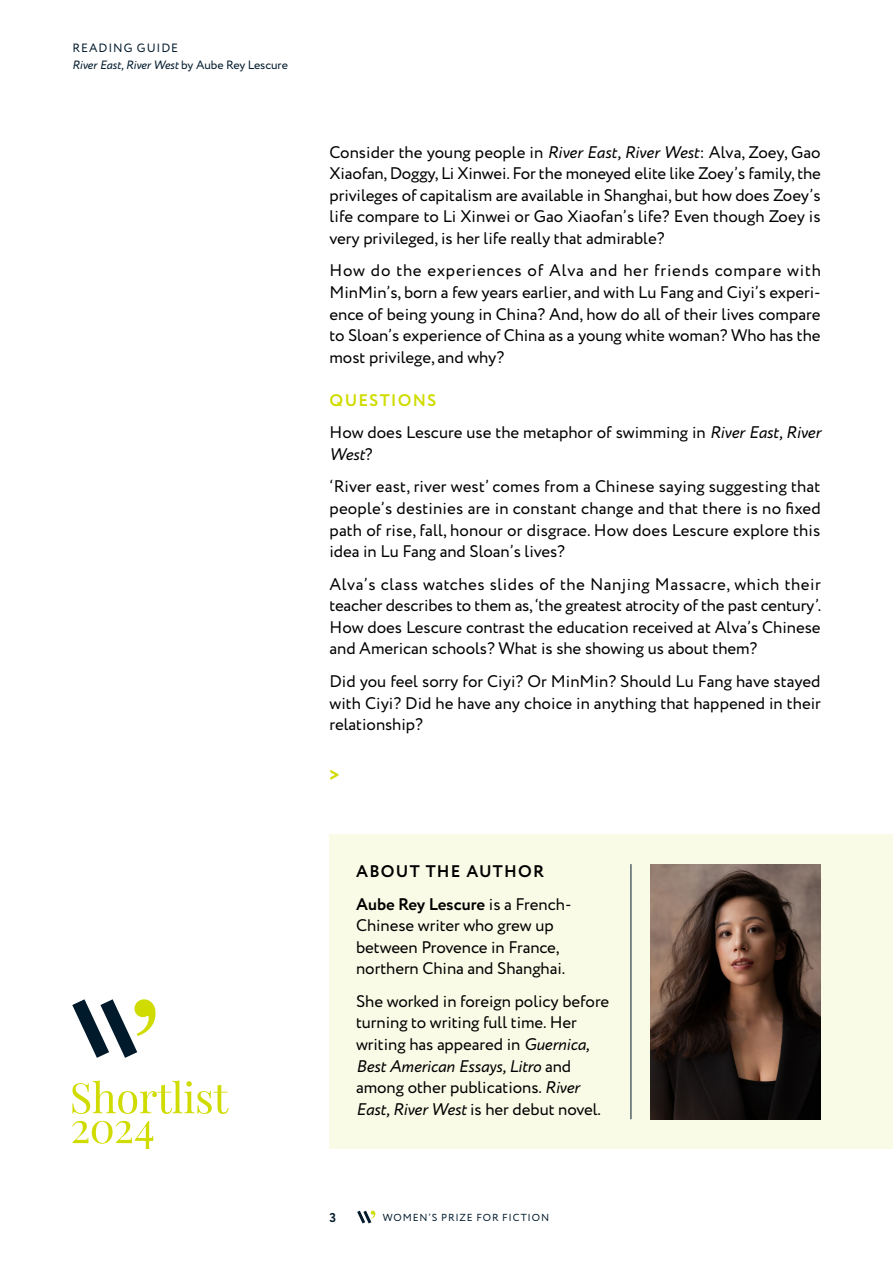
<style>
.page{position:relative;width:893px;height:1263px;background:#fff}
.page>*{position:absolute;margin:0;border:0;box-sizing:border-box;transform-origin:0 0}
.t1{font:16.8px/21.6px "Circe";letter-spacing:-.005em;color:#000;text-align:justify}
.t2{font:700 16.8px/32.4px "Circe";letter-spacing:.02em;color:#000}
.t3{font:700 12.75px "Circe";color:#001a2c}
.t4{font:italic 12px "Circe";letter-spacing:-.005em;color:#001a2c}
.t5{font:12px "Circe";letter-spacing:.08em;color:#001a2c}
.t6{font:10.2px "Circe";letter-spacing:.08em;color:#001a2c}
.s1{font-style:normal}
.s2{font-style:italic}
.s3{font-weight:700;color:#d0dc00}
.s4{font-weight:400}
</style>
<div class="page">
<svg style="left:357px;top:1211px;width:18px;height:12px"></svg>
<div style="left:330px;top:834px;width:563px;height:315px;background:#fafbe6"></div>
<img style="left:651px;top:864px;width:170px;height:255px">
<hr style="left:631px;top:864px;width:1px;height:255px;background:#001a2c">
<svg style="left:330px;top:770px;width:9px;height:10px"></svg>
<svg style="left:72px;top:1080px;width:157px;height:34px"></svg>
<svg style="left:72px;top:1121px;width:81px;height:28px"></svg>
<svg style="left:72px;top:999px;width:84px;height:59px"></svg>
<p class="t5" style="left:72px;top:40px;width:107px">READING GUIDE</p>
<p class="t4" style="left:72px;top:57px;width:217px">River East, River West <span class="s1">by Aube Rey Lescure</span></p>
<p class="t1" style="left:330px;top:142px;width:493px">Consider the young people in <span class="s2">River East, River West</span>: Alva, Zoey, Gao Xiaofan, Doggy, Li Xinwei. For the moneyed elite like Zoey’s family, the privileges of capitalism are available in Shanghai, but how does Zoey’s life compare to Li Xinwei or Gao Xiaofan’s life? Even though Zoey is very privileged, is her life really that admirable?</p>
<p class="t1" style="left:330px;top:260px;width:493px">How do the experiences of Alva and her friends compare with MinMin’s, born a few years earlier, and with Lu Fang and Ciyi’s experi&shy;ence of being young in China? And, how do all of their lives compare to Sloan’s experience of China as a young white woman? Who has the most privilege, and why?</p>
<p class="t1" style="left:330px;top:385px;width:493px;line-height:32.4px"><span class="s3">QUESTIONS<br></span>How does Lescure use the metaphor of swimming in <span class="s2">River East, River</span></p>
<p class="t1" style="left:330px;top:439px;width:492px;line-height:32.4px"><span class="s2">West</span>?<br>‘River east, river west’ comes from a Chinese saying suggesting that</p>
<p class="t1" style="left:330px;top:498px;width:493px">people’s destinies are in constant change and that there is no fixed path of rise, fall, honour or disgrace. How does Lescure explore this idea in Lu Fang and Sloan’s lives?</p>
<p class="t1" style="left:330px;top:574px;width:493px">Alva’s class watches slides of the Nanjing Massacre, which their teacher describes to them as, ‘the greatest atrocity of the past century’.<br>How does Lescure contrast the education received at Alva’s Chinese and American schools? What is she showing us about them?</p>
<p class="t1" style="left:330px;top:671px;width:493px">Did you feel sorry for Ciyi? Or MinMin? Should Lu Fang have stayed with Ciyi? Did he have any choice in anything that happened in their relationship?</p>
<p class="t2" style="left:356px;top:856px;width:217px">ABOUT THE AUTHOR<br>Aube Rey Lescure <span class="s4">is a French-</span></p>
<p class="t1" style="left:356px;top:915px;width:211px;text-align:left">Chinese writer who grew up between Provence in France, northern China and Shanghai.</p>
<p class="t1" style="left:356px;top:991px;width:255px;text-align:left">She worked in foreign policy before turning to writing full time. Her writing has appeared in <span class="s2">Guernica, Best American Essays, Litro</span> and among other publications. <span class="s2">River East, River West</span> is her debut novel.</p>
<p class="t3" style="left:330px;top:1209px;width:8px">3</p>
<p class="t6" style="left:383px;top:1210px;width:168px">WOMEN’S PRIZE FOR FICTION</p>
</div>
